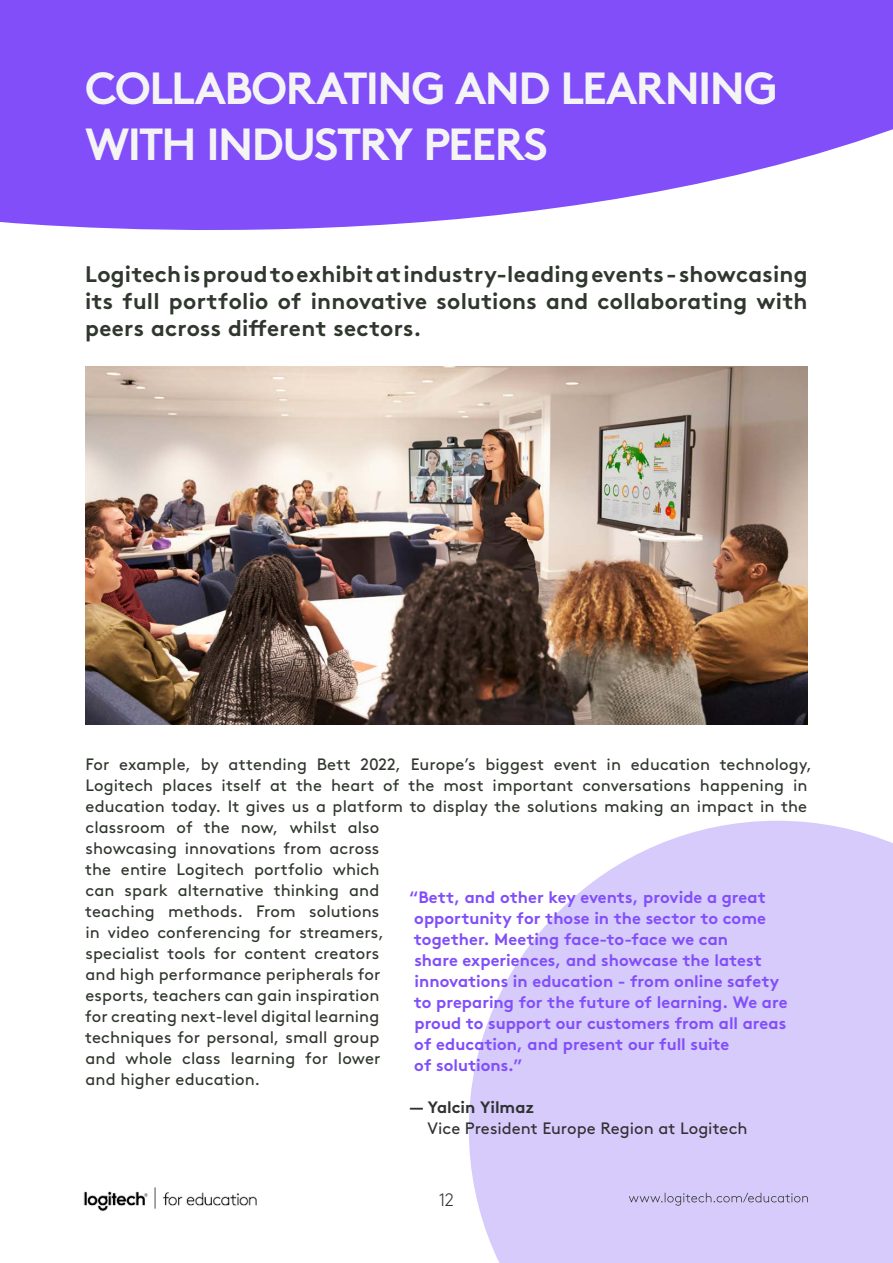
<style>
.page{position:relative;width:893px;height:1263px;background:#fff}
.page>*{position:absolute;margin:0;border:0;box-sizing:border-box;transform-origin:0 0}
.t1{font:700 45px/55.5px "Brown Pro";letter-spacing:-.035em;color:#f4f4f4}
.t2{font:700 22.5px/27px "Brown Pro";letter-spacing:.01em;color:#30372e;text-align:justify}
.t3{font:300 18px "Brown Pro";color:#30372e}
.t4{font:16.5px/21px "Brown Pro";letter-spacing:.005em;color:#30372e}
.t5{font:700 16.5px/21px "Brown Pro";color:#814efa}
.t6{font:16.5px "Brown Pro";color:#2f3132}
.t7{font:700 16.5px "Brown Pro";letter-spacing:-.005em;color:#2f3132}
</style>
<div class="page">
<img style="left:83px;top:1187px;width:174px;height:25px">
<svg style="left:0;top:0;width:893px;height:230px;background:#8e60fa"></svg>
<svg style="left:469px;top:821px;width:424px;height:442px;background:#dbd1fb"></svg>
<svg style="left:629px;top:1193px;width:179px;height:13px;background:#c0b7df"></svg>
<img style="left:85px;top:366px;width:723px;height:358px">
<h1 class="t1" style="left:85px;top:56px;width:694px">COLLABORATING AND LEARNING<br>WITH INDUSTRY PEERS</h1>
<h2 class="t2" style="left:85px;top:259px;width:724px">Logitech is proud to exhibit at industry-leading events - showcasing its full portfolio of innovative solutions and collaborating with peers across different sectors.</h2>
<p class="t4" style="left:85px;top:752px;width:728px">For example, by attending Bett 2022, Europe’s biggest event in education technology, Logitech places itself at the heart of the most important conversations happening in education today. It gives us a platform to display the solutions making an impact in the classroom of the now, whilst also<br>showcasing innovations from across<br>the entire Logitech portfolio which<br>can spark alternative thinking and<br>teaching methods. From solutions<br>in video conferencing for streamers,<br>specialist tools for content creators<br>and high performance peripherals for<br>esports, teachers can gain inspiration<br>for creating next-level digital learning<br>techniques for personal, small group<br>and whole class learning for lower<br>and higher education.</p>
<p class="t5" style="left:409px;top:885px;width:380px">“Bett, and other key events, provide a great opportunity for those in the sector to come together. Meeting face-to-face we can<br>share experiences, and showcase the latest innovations in education - from online safety to preparing for the future of learning. We are proud to support our customers from all areas of education, and present our full suite<br>of solutions.”</p>
<p class="t7" style="left:410px;top:1094px;width:126px">— Yalcin Yilmaz</p>
<p class="t6" style="left:427px;top:1116px;width:321px">Vice President Europe Region at Logitech</p>
<p class="t3" style="left:439px;top:1186px;width:17px">12</p>
</div>
